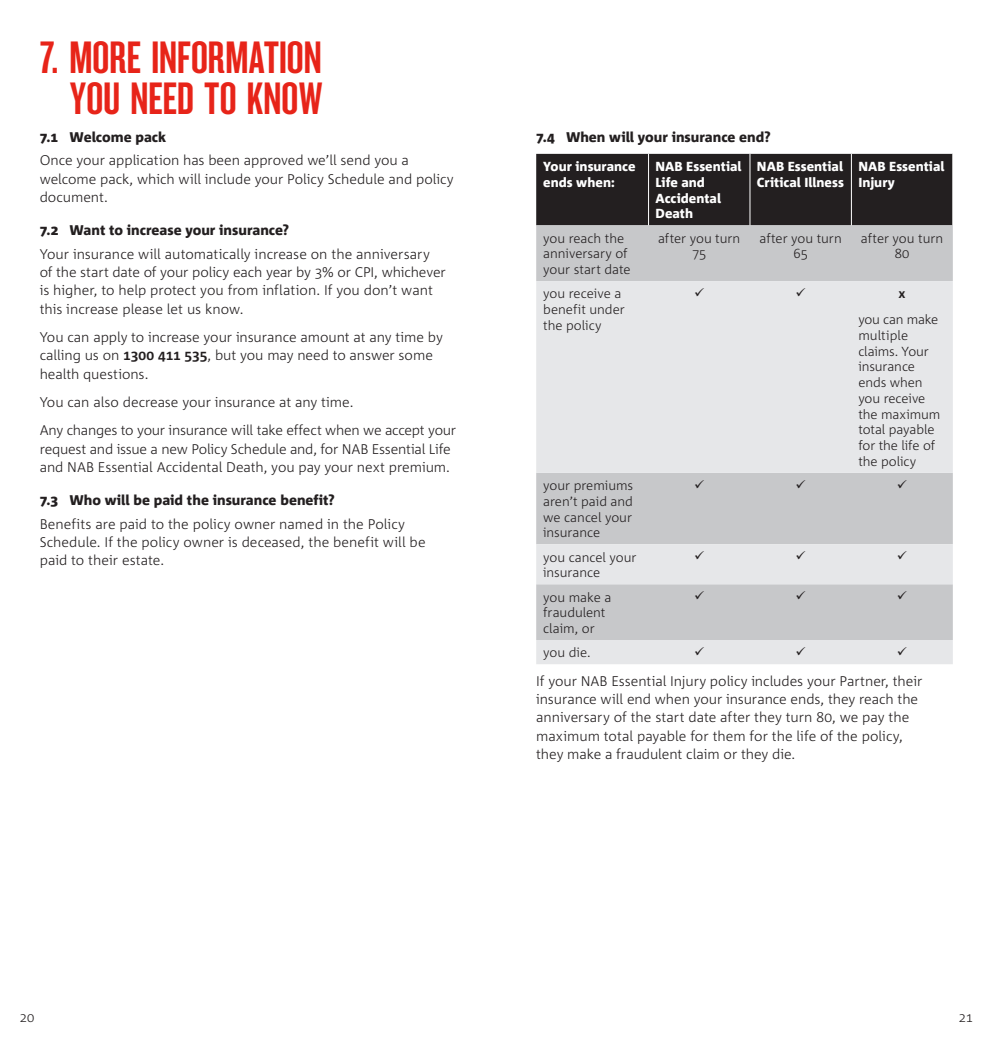
<style>
.page{position:relative;width:993px;height:1042px;background:#fff}
.page>*{position:absolute;margin:0;border:0;box-sizing:border-box;transform-origin:0 0}
.t1{font:42px/40.2px "NAB Impact";color:#e72419;text-align:right}
.t2{font:300 14px/18.4px "Corpid";letter-spacing:-.005em;color:#231f20}
.t3{font:800 14px "Corpid";color:#231f20}
.t4{font:300 13.12px/15.8px "Corpid";letter-spacing:-.005em;color:#231f20}
.t5{font:800 13.12px/15.8px "Corpid";color:#fff}
.t6{font:700 13.12px "Corpid";color:#231f20}
.s1{font-weight:700}
</style>
<div class="page">
<div style="left:536px;top:154px;width:416px;height:71px;background:#231f20"></div>
<div style="left:536px;top:225px;width:416px;height:56px;background:#c7c8ca"></div>
<svg style="left:536px;top:281px;width:416px;height:383px;background:#dbdcde"></svg>
<hr style="left:648px;top:154px;width:1px;height:71px;background:#fff">
<hr style="left:749px;top:154px;width:1px;height:71px;background:#fff">
<hr style="left:850px;top:154px;width:1px;height:71px;background:#fff">
<svg style="left:694px;top:288px;width:9px;height:9px"></svg>
<svg style="left:796px;top:288px;width:9px;height:9px"></svg>
<svg style="left:694px;top:480px;width:9px;height:8px"></svg>
<svg style="left:796px;top:480px;width:9px;height:8px"></svg>
<svg style="left:897px;top:480px;width:9px;height:8px"></svg>
<svg style="left:694px;top:551px;width:9px;height:9px"></svg>
<svg style="left:796px;top:551px;width:9px;height:9px"></svg>
<svg style="left:897px;top:551px;width:9px;height:9px"></svg>
<svg style="left:694px;top:591px;width:9px;height:9px"></svg>
<svg style="left:796px;top:591px;width:9px;height:9px"></svg>
<svg style="left:897px;top:591px;width:9px;height:9px"></svg>
<svg style="left:694px;top:647px;width:9px;height:8px"></svg>
<svg style="left:796px;top:647px;width:9px;height:8px"></svg>
<svg style="left:897px;top:647px;width:9px;height:8px"></svg>
<h1 class="t1" style="left:40px;top:41px;width:285px">7. MORE INFORMATION<br>YOU NEED TO KNOW</h1>
<p class="t3" style="left:40px;top:129px;width:128px">7.1 Welcome pack</p>
<p class="t2" style="left:40px;top:151px;width:415px">Once your application has been approved we’ll send you a welcome pack, which will include your Policy Schedule and policy document.</p>
<p class="t3" style="left:40px;top:223px;width:251px">7.2 Want to increase your insurance?</p>
<p class="t2" style="left:40px;top:245px;width:407px">Your insurance will automatically increase on the anniversary of the start date of your policy each year by 3% or CPI, whichever is higher, to help protect you from inflation. If you don’t want this increase please let us know.</p>
<p class="t2" style="left:40px;top:328px;width:404px">You can apply to increase your insurance amount at any time by calling us on <span class="s1">1300 411 535</span>, but you may need to answer some health questions.</p>
<p class="t2" style="left:40px;top:388px;width:418px;line-height:28.3px">You can also decrease your insurance at any time.<br>Any changes to your insurance will take effect when we accept your</p>
<p class="t2" style="left:40px;top:440px;width:412px">request and issue a new Policy Schedule and, for NAB Essential Life and NAB Essential Accidental Death, you pay your next premium.</p>
<p class="t3" style="left:40px;top:493px;width:296px">7.3 Who will be paid the insurance benefit?</p>
<p class="t2" style="left:40px;top:515px;width:387px">Benefits are paid to the policy owner named in the Policy<br>Schedule. If the policy owner is deceased, the benefit will be paid to their estate.</p>
<p class="t3" style="left:536px;top:129px;width:236px">7.4 When will your insurance end?</p>
<p class="t5" style="left:543px;top:159px;width:94px">Your insurance ends when:</p>
<p class="t5" style="left:655px;top:159px;width:87px">NAB Essential<br>Life and<br>Accidental<br>Death</p>
<p class="t5" style="left:756px;top:159px;width:88px">NAB Essential<br>Critical Illness</p>
<p class="t5" style="left:858px;top:159px;width:87px">NAB Essential<br>Injury</p>
<p class="t4" style="left:543px;top:230px;width:89px">you reach the anniversary of your start date</p>
<p class="t4" style="left:658px;top:230px;width:84px;text-align:center">after you turn<br>75</p>
<p class="t4" style="left:759px;top:230px;width:84px;text-align:center">after you turn<br>65</p>
<p class="t4" style="left:860px;top:230px;width:84px;text-align:center">after you turn<br>80</p>
<p class="t4" style="left:543px;top:286px;width:83px">you receive a benefit under the policy</p>
<p class="t6" style="left:898px;top:286px;width:9px">x</p>
<p class="t4" style="left:858px;top:312px;width:83px">you can make multiple claims. Your insurance ends when you receive the maximum total payable for the life of the policy</p>
<p class="t4" style="left:543px;top:478px;width:91px;text-align:justify">your premiums aren’t paid and we cancel your insurance</p>
<p class="t4" style="left:543px;top:549px;width:95px">you cancel your insurance</p>
<p class="t4" style="left:543px;top:589px;width:70px">you make a fraudulent claim, or</p>
<p class="t4" style="left:543px;top:645px;width:49px">you die.</p>
<p class="t2" style="left:536px;top:671px;width:387px">If your NAB Essential Injury policy includes your Partner, their insurance will end when your insurance ends, they reach the anniversary of the start date after they turn 80, we pay the maximum total payable for them for the life of the policy, they make a fraudulent claim or they die.</p>
</div>
